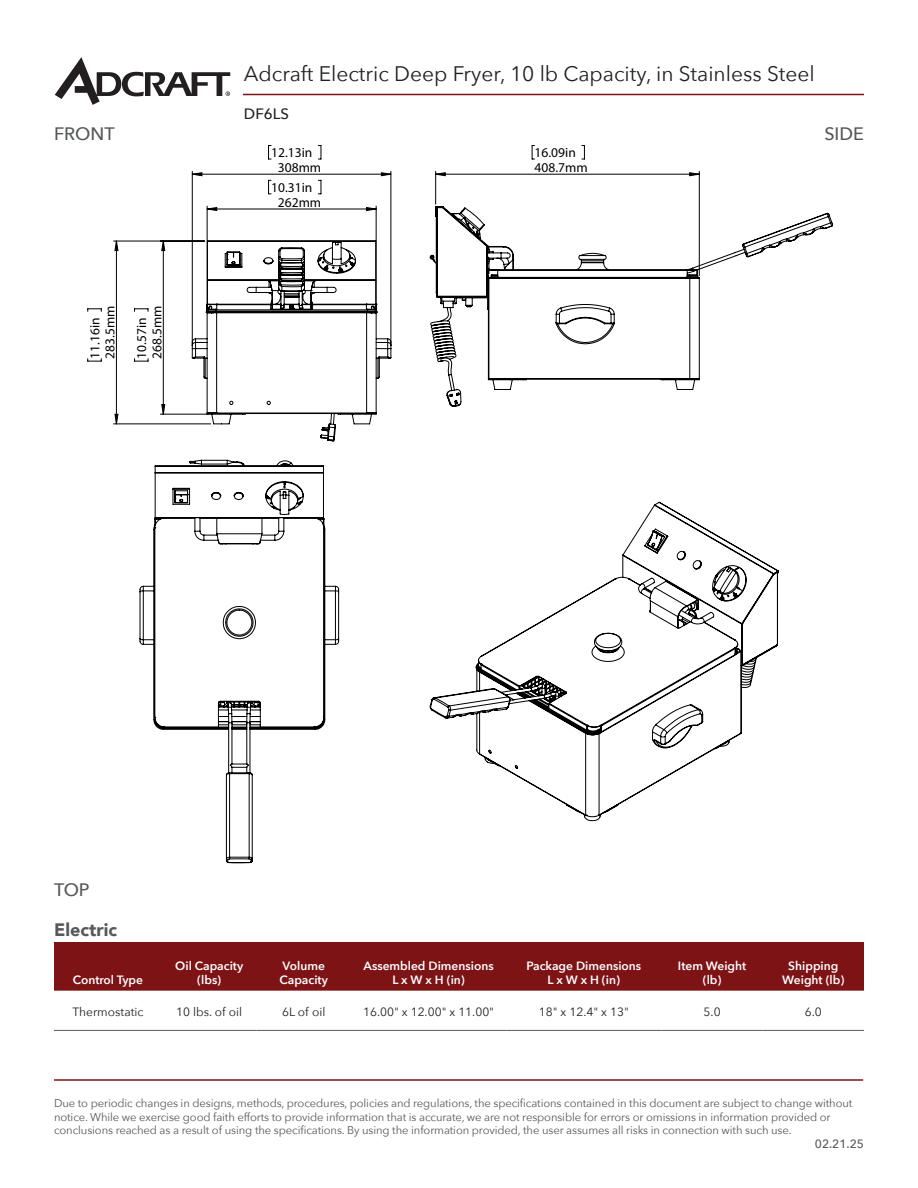
<style>
.page{position:relative;width:918px;height:1188px;background:#fff}
.page>*{position:absolute;margin:0;border:0;box-sizing:border-box;transform-origin:0 0}
.P2-_Online_title_no_break{font:21px "Avenir Next";color:#231f20}
.t1{font:500 18px "Avenir Next";color:#57585a}
.Table_-_Subcategory_Header{font:900 18px "Avenir";color:#57585a}
.SKU_-_p2{font:500 15px "Avenir Next";color:#231f20}
.t2{font:13.5px/15.1px "Myriad Pro";color:#000}
.Table_Header_-_no_break_new{font:600 12px/13.5px "Avenir Next";color:#fff;text-align:center}
.Table_-_Copy_New{font:12px "Avenir Next";color:#231f20}
.t3{font:500 12px "Avenir Next";color:#57585a}
.t4{font:11.25px/13.5px "Avenir Next";letter-spacing:-.01em;color:#57585a}
</style>
<div class="page">
<svg style="left:55px;top:57px;width:175px;height:48px"></svg>
<hr style="left:54px;top:1079px;width:809px;height:2px;background:#7e1316">
<hr style="left:243px;top:94px;width:621px;height:1px;background:#7e1316">
<svg style="left:268px;top:145px;width:3px;height:15px"></svg>
<svg style="left:318px;top:145px;width:4px;height:15px"></svg>
<hr style="left:192px;top:171px;width:1px;height:175px;background:#000">
<hr style="left:391px;top:171px;width:1px;height:175px;background:#000">
<hr style="left:207px;top:206px;width:1px;height:104px;background:#000">
<hr style="left:376px;top:206px;width:1px;height:104px;background:#000">
<hr style="left:160px;top:414px;width:49px;height:1px;background:#000">
<svg style="left:87px;top:359px;width:15px;height:3px"></svg>
<svg style="left:87px;top:309px;width:15px;height:2px"></svg>
<hr style="left:114px;top:424px;width:97px;height:1px;background:#000">
<hr style="left:114px;top:241px;width:91px;height:1px;background:#000">
<svg style="left:192px;top:172px;width:199px;height:23px"></svg>
<svg style="left:207px;top:207px;width:170px;height:4px"></svg>
<svg style="left:114px;top:240px;width:51px;height:184px"></svg>
<svg style="left:192px;top:241px;width:199px;height:200px"></svg>
<svg style="left:139px;top:460px;width:200px;height:403px"></svg>
<svg style="left:429px;top:502px;width:350px;height:319px"></svg>
<svg style="left:532px;top:145px;width:3px;height:15px"></svg>
<svg style="left:582px;top:145px;width:3px;height:15px"></svg>
<hr style="left:699px;top:171px;width:1px;height:105px;background:#000">
<hr style="left:435px;top:171px;width:1px;height:33px;background:#000">
<svg style="left:435px;top:172px;width:265px;height:4px"></svg>
<svg style="left:430px;top:206px;width:403px;height:201px"></svg>
<div style="left:54px;top:942px;width:810px;height:49px;background:#7e1316"></div>
<hr style="left:54px;top:1030px;width:108px;height:1px;background:#57585a">
<hr style="left:162px;top:1030px;width:94px;height:1px;background:#57585a">
<hr style="left:256px;top:1030px;width:95px;height:1px;background:#57585a">
<hr style="left:351px;top:1030px;width:155px;height:1px;background:#57585a">
<hr style="left:506px;top:1030px;width:156px;height:1px;background:#57585a">
<hr style="left:662px;top:1030px;width:101px;height:1px;background:#57585a">
<hr style="left:763px;top:1030px;width:101px;height:1px;background:#57585a">
<p class="P2-_Online_title_no_break" style="left:244px;top:56px;width:572px">Adcraft Electric Deep Fryer, 10 lb Capacity, in Stainless Steel</p>
<p class="SKU_-_p2" style="left:244px;top:101px;width:47px">DF6LS</p>
<h2 class="t1" style="left:54px;top:118px;width:62px">FRONT</h2>
<h2 class="t1" style="left:824px;top:118px;width:41px">SIDE</h2>
<p class="t2" style="left:278px;top:145px;width:45px;text-indent:-7px">12.13in<br>308mm</p>
<p class="t2" style="left:535px;top:145px;width:55px">16.09in<br>408.7mm</p>
<p class="t2" style="left:87px;top:359px;width:55px;rotate:-90deg">11.16in<br>283.5mm</p>
<p class="t2" style="left:134px;top:359px;width:55px;rotate:-90deg">10.57in<br>268.5mm</p>
<p class="t2" style="left:278px;top:180px;width:45px;text-indent:-7px">10.31in<br>262mm</p>
<h2 class="t1" style="left:54px;top:874px;width:37px">TOP</h2>
<p class="Table_-_Subcategory_Header" style="left:54px;top:914px;width:65px">Electric</p>
<p class="Table_Header_-_no_break_new" style="left:73px;top:973px;width:72px">Control Type</p>
<p class="Table_Header_-_no_break_new" style="left:175px;top:959px;width:69px">Oil Capacity (lbs)</p>
<p class="Table_Header_-_no_break_new" style="left:280px;top:959px;width:50px;text-align:left">Volume<br>Capacity</p>
<p class="Table_Header_-_no_break_new" style="left:364px;top:959px;width:132px">Assembled Dimensions</p>
<p class="Table_Header_-_no_break_new" style="left:392px;top:973px;width:74px">L x W x H (in)</p>
<p class="Table_Header_-_no_break_new" style="left:527px;top:959px;width:116px">Package Dimensions</p>
<p class="Table_Header_-_no_break_new" style="left:548px;top:973px;width:74px">L x W x H (in)</p>
<p class="Table_Header_-_no_break_new" style="left:678px;top:959px;width:70px">Item Weight (lb)</p>
<p class="Table_Header_-_no_break_new" style="left:782px;top:959px;width:64px">Shipping<br>Weight (lb)</p>
<p class="Table_-_Copy_New" style="left:73px;top:1002px;width:72px">Thermostatic</p>
<p class="Table_-_Copy_New" style="left:176px;top:1002px;width:68px">10 lbs. of oil</p>
<p class="Table_-_Copy_New" style="left:282px;top:1002px;width:45px">6L of oil</p>
<p class="Table_-_Copy_New" style="left:363px;top:1002px;width:133px">16.00" x 12.00" x 11.00"</p>
<p class="Table_-_Copy_New" style="left:539px;top:1002px;width:92px">18" x 12.4" x 13"</p>
<p class="Table_-_Copy_New" style="left:704px;top:1002px;width:19px">5.0</p>
<p class="Table_-_Copy_New" style="left:805px;top:1002px;width:19px">6.0</p>
<p class="t4" style="left:54px;top:1096px;width:800px">Due to periodic changes in designs, methods, procedures, policies and regulations, the specifications contained in this document are subject to change without notice. While we exercise good faith efforts to provide information that is accurate, we are not responsible for errors or omissions in information provided or conclusions reached as a result of using the specifications. By using the information provided, the user assumes all risks in connection with such use.</p>
<p class="t3" style="left:815px;top:1133px;width:51px">02.21.25</p>
</div>
